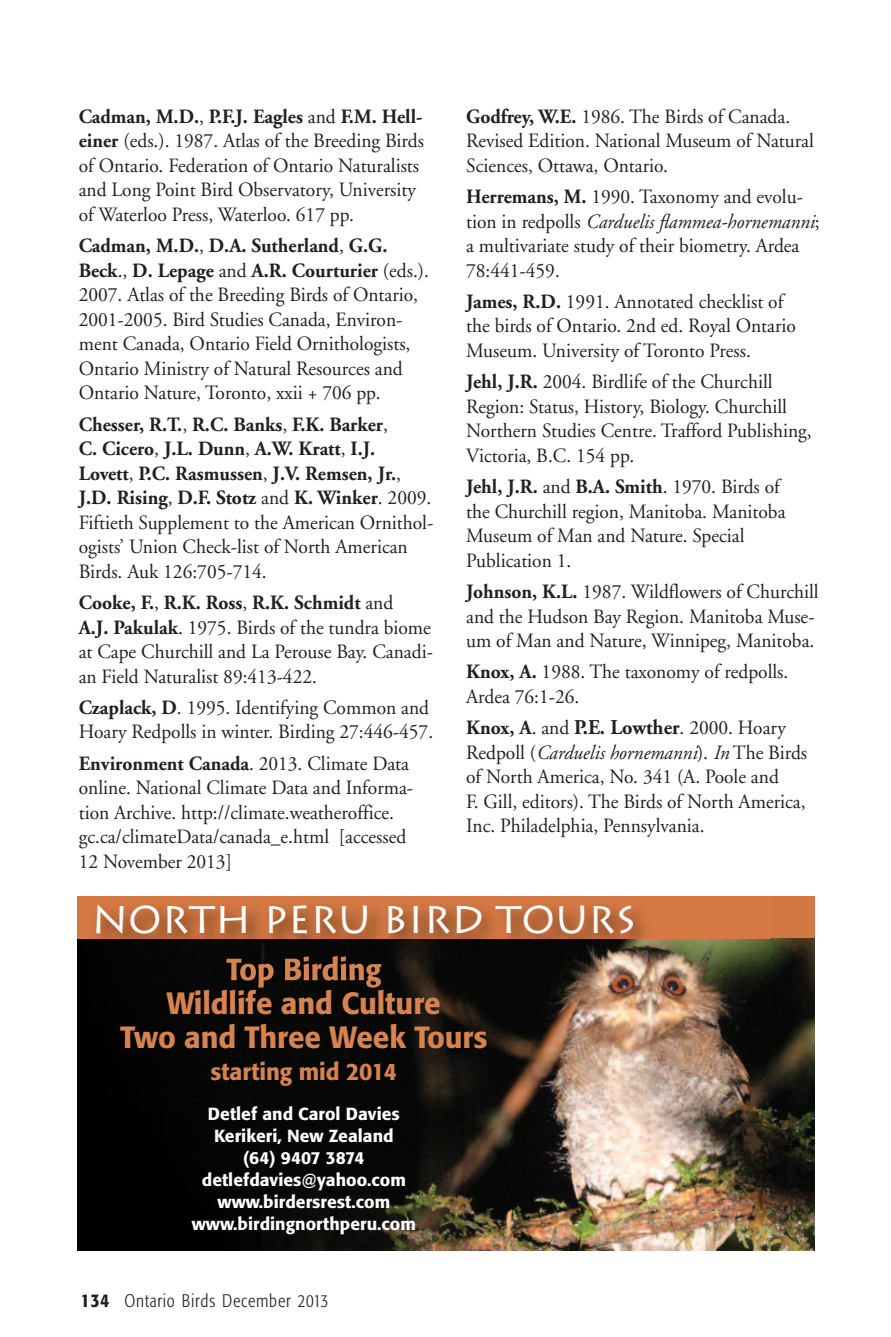
<style>
.page{position:relative;width:891px;height:1337px;background:#fff}
.page>*{position:absolute;margin:0;border:0;box-sizing:border-box;transform-origin:0 0}
.t1{font:39.38px "Liddie";color:#fff}
.t2{font:500 30.38px/33.8px "Formata";letter-spacing:-.005em;color:#d68351;text-align:center}
.t3{font:500 23.62px "Formata";letter-spacing:-.005em;color:#d68351}
.t4{font:20.25px/24.5px "Adobe Garamond";color:#231f20;scale:.96 1}
.t5{font:700 20.25px/24.5px "Adobe Garamond";color:#231f20;scale:.96 1}
.t6{font:300 condensed 18px "Formata";letter-spacing:.045em;color:#231f20}
.t7{font:500 17.32px/21.8px "Formata";letter-spacing:.005em;color:#fff;text-align:center}
.s1{font-weight:700}
.s2{font-weight:400}
.s3{font-style:italic}
.s4{font-weight:700;font-size:21.15px}
.s5{font-weight:500;font-size:19.12px}
</style>
<div class="page">
<img style="left:78px;top:938px;width:737px;height:312px">
<div style="left:78px;top:896px;width:737px;height:42px;background:#d37743"></div>
<img style="left:77px;top:896px;width:693px;height:88px">
<img style="left:226px;top:956px;width:154px;height:28px">
<p class="t4" style="left:79px;top:106px;width:361px"><span class="s1">Cadman, M.D.</span>, <span class="s1">P.F.J. Eagles</span> and <span class="s1">F.M. Hell&shy;einer</span> (eds.). 1987. Atlas of the Breeding Birds of Ontario. Federation of Ontario Naturalists and Long Point Bird Observatory, University of Waterloo Press, Waterloo. 617 pp.</p>
<p class="t4" style="left:79px;top:235px;width:366px"><span class="s1">Cadman, M.D.</span>, <span class="s1">D.A. Sutherland</span>, <span class="s1">G.G.<br>Beck</span>., <span class="s1">D. Lepage</span> and <span class="s1">A.R. Courturier</span> (eds.).<br>2007. Atlas of the Breeding Birds of Ontario, 2001-2005. Bird Studies Canada, Environ&shy;ment Canada, Ontario Field Ornithologists, Ontario Ministry of Natural Resources and Ontario Nature, Toronto, xxii + 706 pp.</p>
<p class="t5" style="left:79px;top:413px;width:371px">Chesser, R.T.<span class="s2">,</span> R.C. Banks<span class="s2">,</span> F.K. Barker<span class="s2">,<br></span>C. Cicero<span class="s2">,</span> J.L. Dunn<span class="s2">,</span> A.W. Kratt<span class="s2">,</span> I.J.<br>Lovett<span class="s2">,</span> P.C. Rasmussen<span class="s2">,</span> J.V. Remsen, Jr.<span class="s2">, </span>J.D. Rising<span class="s2">,</span> D.F. Stotz <span class="s2">and</span> K. Winker<span class="s2">. 2009.<br>Fiftieth Supplement to the American Ornithol&shy;ogists’ Union Check-list of North American Birds. Auk 126:705-714.</span></p>
<p class="t4" style="left:79px;top:592px;width:370px"><span class="s1">Cooke, F.</span>, <span class="s1">R.K. Ross</span>, <span class="s1">R.K. Schmidt</span> and<br><span class="s1">A.J. Pakulak</span>. 1975. Birds of the tundra biome at Cape Churchill and La Perouse Bay. Canadi&shy;an Field Naturalist 89:413-422.</p>
<p class="t4" style="left:79px;top:697px;width:371px"><span class="s1">Czaplack, D</span>. 1995. Identifying Common and<br>Hoary Redpolls in winter. Birding 27:446-457.</p>
<p class="t4" style="left:79px;top:753px;width:350px"><span class="s1">Environment Canada</span>. 2013. Climate Data online. National Climate Data and Informa&shy;tion Archive. http://climate.weatheroffice. gc.ca/climateData/canada_e.html [accessed 12 November 2013]</p>
<p class="t4" style="left:466px;top:106px;width:364px"><span class="s1">Godfrey, W.E.</span> 1986. The Birds of Canada.<br>Revised Edition. National Museum of Natural<br>Sciences, Ottawa, Ontario.</p>
<p class="t4" style="left:466px;top:186px;width:370px"><span class="s1">Herremans, M.</span> 1990. Taxonomy and evolu&shy;tion in redpolls <span class="s3">Carduelis flammea-hornemanni</span>; a multivariate study of their biometry. Ardea 78:441-459.</p>
<p class="t4" style="left:466px;top:291px;width:345px"><span class="s1">James, R.D.</span> 1991. Annotated checklist of the birds of Ontario. 2nd ed. Royal Ontario<br>Museum. University of Toronto Press.</p>
<p class="t4" style="left:466px;top:371px;width:361px"><span class="s1">Jehl, J.R.</span> 2004. Birdlife of the Churchill Region: Status, History, Biology. Churchill Northern Studies Centre. Trafford Publishing, Victoria, B.C. 154 pp.</p>
<p class="t4" style="left:466px;top:476px;width:334px"><span class="s1">Jehl, J.R.</span> and <span class="s1">B.A. Smith</span>. 1970. Birds of the Churchill region, Manitoba. Manitoba<br>Museum of Man and Nature. Special<br>Publication 1.</p>
<p class="t4" style="left:466px;top:581px;width:369px"><span class="s1">Johnson, K.L.</span> 1987. Wildflowers of Churchill and the Hudson Bay Region. Manitoba Muse&shy;um of Man and Nature, Winnipeg, Manitoba.</p>
<p class="t4" style="left:466px;top:661px;width:337px"><span class="s1">Knox, A.</span> 1988. The taxonomy of redpolls.<br>Ardea 76:1-26.</p>
<p class="t4" style="left:466px;top:717px;width:357px"><span class="s1">Knox, A</span>. and <span class="s4">P.E. Lowther</span>. 2000. Hoary Redpoll (<span class="s3">Carduelis hornemanni</span>). <span class="s3">In</span> The Birds of North America, No. 341 (A. Poole and<br>F. Gill, editors). The Birds of North America, Inc. Philadelphia, Pennsylvania.</p>
<h1 class="t1" style="left:92px;top:896px;width:546px">NORTH PERU BIRD TOURS</h1>
<h2 class="t2" style="left:120px;top:989px;width:369px">Wildlife and Culture<br>Two and Three Week Tours</h2>
<p class="t3" style="left:211px;top:1061px;width:188px">starting mid 2014</p>
<p class="t7" style="left:192px;top:1104px;width:226px">Detlef and Carol Davies<br>Kerikeri, New Zealand<br>(64) 9407 3874 detlefdavies@yahoo.com www.birdersrest.com www.birdingnorthperu.com</p>
<p class="t6" style="left:81px;top:1293px;width:249px"><span class="s5">134</span> Ontario Birds December 2013</p>
</div>
